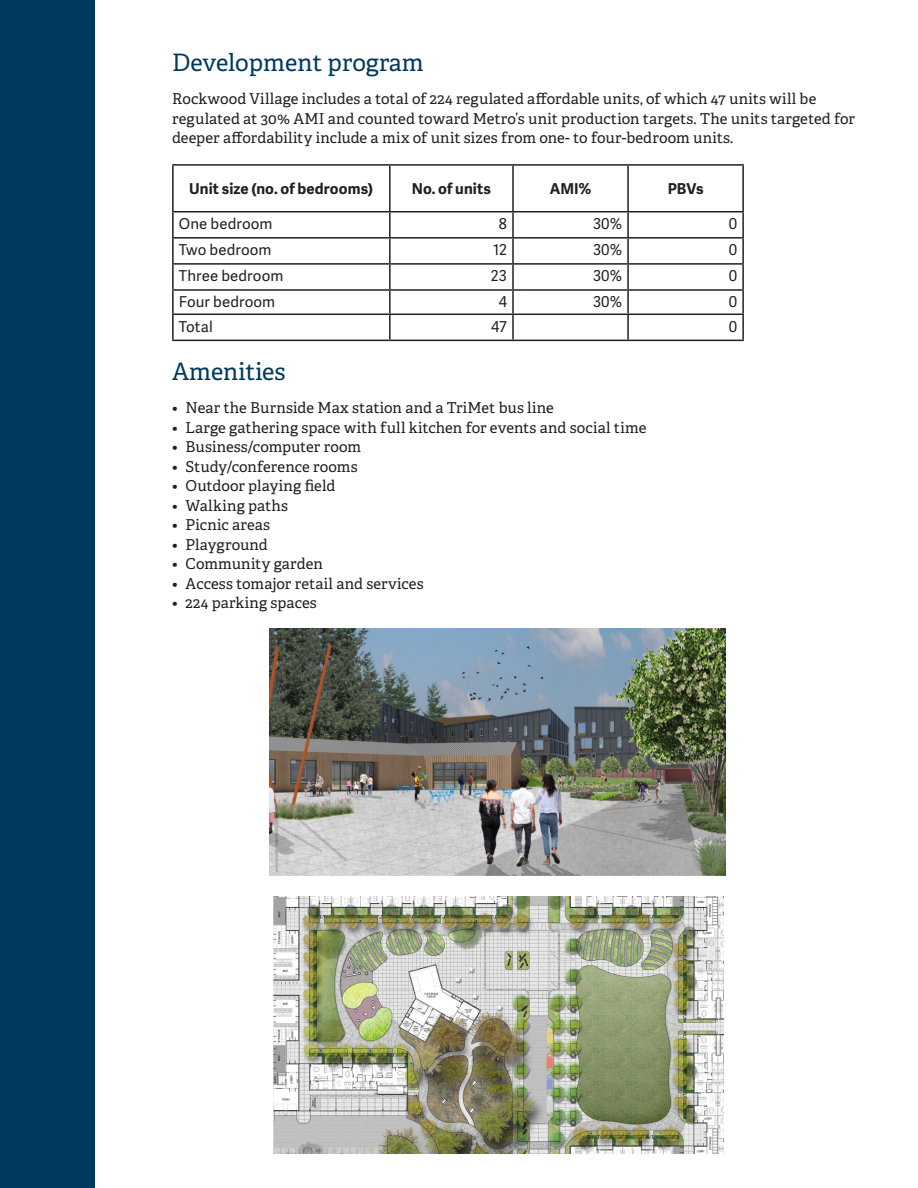
<style>
.page{position:relative;width:918px;height:1188px;background:#fff}
.page>*{position:absolute;margin:0;border:0;box-sizing:border-box;transform-origin:0 0}
.Title_30{font:24px "Adelle PE";color:#003a5d}
.Headers{font:24px "Adelle PE";color:#00395c}
.Body_text_-_A{font:15px/19.5px "Adelle PE";letter-spacing:.005em;color:#231f20}
.Body_text_-_B_Sans{font:15px "Adelle Sans";letter-spacing:.01em;color:#231f20}
.Body_text_-_B_Sans-2{font:700 15px "Adelle Sans";letter-spacing:.01em;color:#231f20}
</style>
<div class="page">
<div style="left:0;top:0;width:94px;height:1188px;background:#003a5d"></div>
<hr style="left:172px;top:164px;width:218px;height:2px;background:#231f20">
<hr style="left:172px;top:166px;width:2px;height:45px;background:#231f20">
<hr style="left:390px;top:164px;width:123px;height:2px;background:#231f20">
<hr style="left:389px;top:166px;width:2px;height:45px;background:#231f20">
<hr style="left:513px;top:164px;width:115px;height:2px;background:#231f20">
<hr style="left:512px;top:166px;width:2px;height:45px;background:#231f20">
<hr style="left:628px;top:164px;width:116px;height:2px;background:#231f20">
<hr style="left:627px;top:166px;width:2px;height:45px;background:#231f20">
<hr style="left:742px;top:166px;width:2px;height:45px;background:#231f20">
<hr style="left:172px;top:211px;width:218px;height:1px;background:#231f20">
<hr style="left:172px;top:212px;width:2px;height:25px;background:#231f20">
<hr style="left:390px;top:211px;width:123px;height:1px;background:#231f20">
<hr style="left:389px;top:212px;width:2px;height:25px;background:#231f20">
<hr style="left:513px;top:211px;width:115px;height:1px;background:#231f20">
<hr style="left:512px;top:212px;width:2px;height:25px;background:#231f20">
<hr style="left:628px;top:211px;width:116px;height:1px;background:#231f20">
<hr style="left:627px;top:212px;width:2px;height:25px;background:#231f20">
<hr style="left:742px;top:212px;width:2px;height:25px;background:#231f20">
<hr style="left:172px;top:237px;width:218px;height:2px;background:#231f20">
<hr style="left:172px;top:239px;width:2px;height:24px;background:#231f20">
<hr style="left:390px;top:237px;width:123px;height:2px;background:#231f20">
<hr style="left:389px;top:239px;width:2px;height:24px;background:#231f20">
<hr style="left:513px;top:237px;width:115px;height:2px;background:#231f20">
<hr style="left:512px;top:239px;width:2px;height:24px;background:#231f20">
<hr style="left:628px;top:237px;width:116px;height:2px;background:#231f20">
<hr style="left:627px;top:239px;width:2px;height:24px;background:#231f20">
<hr style="left:742px;top:239px;width:2px;height:24px;background:#231f20">
<hr style="left:172px;top:263px;width:218px;height:2px;background:#231f20">
<hr style="left:172px;top:265px;width:2px;height:24px;background:#231f20">
<hr style="left:390px;top:263px;width:123px;height:2px;background:#231f20">
<hr style="left:389px;top:265px;width:2px;height:24px;background:#231f20">
<hr style="left:513px;top:263px;width:115px;height:2px;background:#231f20">
<hr style="left:512px;top:265px;width:2px;height:24px;background:#231f20">
<hr style="left:628px;top:263px;width:116px;height:2px;background:#231f20">
<hr style="left:627px;top:265px;width:2px;height:24px;background:#231f20">
<hr style="left:742px;top:265px;width:2px;height:24px;background:#231f20">
<hr style="left:172px;top:289px;width:218px;height:2px;background:#231f20">
<hr style="left:172px;top:291px;width:2px;height:23px;background:#231f20">
<hr style="left:390px;top:289px;width:123px;height:2px;background:#231f20">
<hr style="left:389px;top:291px;width:2px;height:23px;background:#231f20">
<hr style="left:513px;top:289px;width:115px;height:2px;background:#231f20">
<hr style="left:512px;top:291px;width:2px;height:23px;background:#231f20">
<hr style="left:628px;top:289px;width:116px;height:2px;background:#231f20">
<hr style="left:627px;top:291px;width:2px;height:23px;background:#231f20">
<hr style="left:742px;top:291px;width:2px;height:23px;background:#231f20">
<hr style="left:172px;top:314px;width:218px;height:1px;background:#231f20">
<hr style="left:172px;top:315px;width:2px;height:25px;background:#231f20">
<hr style="left:390px;top:314px;width:123px;height:1px;background:#231f20">
<hr style="left:389px;top:315px;width:2px;height:25px;background:#231f20">
<hr style="left:513px;top:314px;width:115px;height:1px;background:#231f20">
<hr style="left:512px;top:315px;width:2px;height:25px;background:#231f20">
<hr style="left:628px;top:314px;width:116px;height:1px;background:#231f20">
<hr style="left:627px;top:315px;width:2px;height:25px;background:#231f20">
<hr style="left:742px;top:315px;width:2px;height:25px;background:#231f20">
<hr style="left:172px;top:340px;width:218px;height:1px;background:#231f20">
<hr style="left:390px;top:340px;width:123px;height:1px;background:#231f20">
<hr style="left:513px;top:340px;width:115px;height:1px;background:#231f20">
<hr style="left:628px;top:340px;width:116px;height:1px;background:#231f20">
<img style="left:270px;top:629px;width:456px;height:247px">
<img style="left:273px;top:896px;width:451px;height:257px">
<p class="Title_30" style="left:172px;top:45px;width:253px">Development program</p>
<p class="Body_text_-_A" style="left:172px;top:89px;width:684px">Rockwood Village includes a total of 224 regulated affordable units, of which 47 units will be regulated at 30% AMI and counted toward Metro’s unit production targets. The units targeted for deeper affordability include a mix of unit sizes from one- to four-bedroom units.</p>
<p class="Body_text_-_B_Sans-2" style="left:189px;top:178px;width:186px">Unit size (no. of bedrooms)</p>
<p class="Body_text_-_B_Sans-2" style="left:412px;top:178px;width:81px">No. of units</p>
<p class="Body_text_-_B_Sans-2" style="left:550px;top:178px;width:43px">AMI%</p>
<p class="Body_text_-_B_Sans-2" style="left:668px;top:178px;width:37px">PBVs</p>
<p class="Body_text_-_B_Sans" style="left:179px;top:213px;width:95px">One bedroom</p>
<p class="Body_text_-_B_Sans" style="left:499px;top:213px;width:10px">8</p>
<p class="Body_text_-_B_Sans" style="left:593px;top:213px;width:31px">30%</p>
<p class="Body_text_-_B_Sans" style="left:729px;top:213px;width:10px">0</p>
<p class="Body_text_-_B_Sans" style="left:179px;top:239px;width:94px">Two bedroom</p>
<p class="Body_text_-_B_Sans" style="left:493px;top:239px;width:15px">12</p>
<p class="Body_text_-_B_Sans" style="left:593px;top:239px;width:31px">30%</p>
<p class="Body_text_-_B_Sans" style="left:729px;top:239px;width:10px">0</p>
<p class="Body_text_-_B_Sans" style="left:179px;top:265px;width:106px">Three bedroom</p>
<p class="Body_text_-_B_Sans" style="left:491px;top:265px;width:18px">23</p>
<p class="Body_text_-_B_Sans" style="left:593px;top:265px;width:31px">30%</p>
<p class="Body_text_-_B_Sans" style="left:729px;top:265px;width:10px">0</p>
<p class="Body_text_-_B_Sans" style="left:179px;top:291px;width:98px">Four bedroom</p>
<p class="Body_text_-_B_Sans" style="left:499px;top:291px;width:10px">4</p>
<p class="Body_text_-_B_Sans" style="left:593px;top:291px;width:31px">30%</p>
<p class="Body_text_-_B_Sans" style="left:729px;top:291px;width:10px">0</p>
<p class="Body_text_-_B_Sans" style="left:179px;top:316px;width:35px">Total</p>
<p class="Body_text_-_B_Sans" style="left:491px;top:316px;width:17px">47</p>
<p class="Body_text_-_B_Sans" style="left:729px;top:316px;width:10px">0</p>
<p class="Headers" style="left:172px;top:354px;width:115px">Amenities</p>
<p class="Body_text_-_A" style="left:172px;top:397px;width:383px">• Near the Burnside Max station and a TriMet bus line</p>
<p class="Body_text_-_A" style="left:172px;top:417px;width:476px">• Large gathering space with full kitchen for events and social time</p>
<p class="Body_text_-_A" style="left:172px;top:436px;width:191px">• Business/computer room</p>
<p class="Body_text_-_A" style="left:172px;top:456px;width:187px">• Study/conference rooms</p>
<p class="Body_text_-_A" style="left:172px;top:475px;width:165px">• Outdoor playing field</p>
<p class="Body_text_-_A" style="left:172px;top:495px;width:118px">• Walking paths</p>
<p class="Body_text_-_A" style="left:172px;top:514px;width:100px">• Picnic areas</p>
<p class="Body_text_-_A" style="left:172px;top:534px;width:97px">• Playground</p>
<p class="Body_text_-_A" style="left:172px;top:553px;width:152px">• Community garden</p>
<p class="Body_text_-_A" style="left:172px;top:573px;width:253px">• Access tomajor retail and services</p>
<p class="Body_text_-_A" style="left:172px;top:592px;width:146px">• 224 parking spaces</p>
</div>
